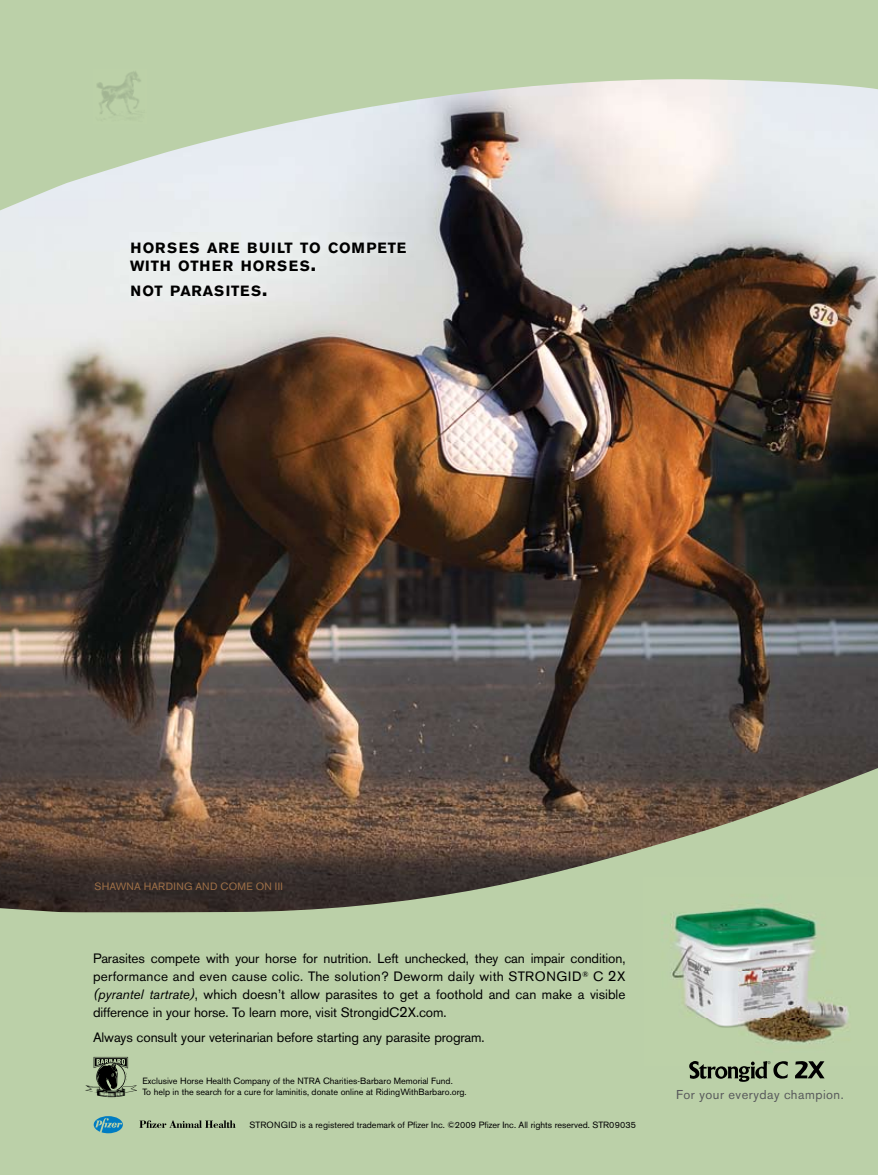
<style>
.page{position:relative;width:878px;height:1175px;background:#fff}
.page>*{position:absolute;margin:0;border:0;box-sizing:border-box;transform-origin:0 0}
.t1{font:700 14.7px/18px "Akzidenz Grotesk BE";letter-spacing:.055em;color:#000}
.t2{font:13.5px/18px "Akzidenz Grotesk BE";letter-spacing:-.01em;color:#000;text-align:justify}
.t3{font:12.75px "Akzidenz Grotesk BE";letter-spacing:.04em;color:#58595b}
.t4{font:10.5px "Akzidenz Grotesk BE";letter-spacing:.025em;color:#9d6f47}
.t5{font:9px/11.2px "Akzidenz Grotesk BE";letter-spacing:.005em;color:#000}
.s1{font-size:21px}
.s2{font-size:15px}
.s3{font-style:italic}
</style>
<div class="page">
<div style="left:0;top:0;width:878px;height:1174px;background:#bbd0a8"></div>
<img style="left:0;top:79px;width:878px;height:833px">
<img style="left:94px;top:71px;width:53px;height:52px">
<img style="left:644px;top:877px;width:234px;height:188px">
<svg style="left:94px;top:1056px;width:43px;height:36px"></svg>
<svg style="left:139px;top:1120px;width:97px;height:8px"></svg>
<svg style="left:94px;top:1116px;width:29px;height:17px"></svg>
<svg style="left:689px;top:1061px;width:98px;height:20px"></svg>
<svg style="left:795px;top:1061px;width:29px;height:17px"></svg>
<img style="left:120px;top:232px;width:293px;height:73px">
<img style="left:85px;top:1071px;width:45px;height:21px">
<p class="t1" style="left:130px;top:239px;width:278px">HORSES ARE BUILT TO COMPETE<br>WITH OTHER HORSES<span class="s1">.</span></p>
<p class="t1" style="left:131px;top:282px;width:138px">NOT PARASITES<span class="s1">.</span></p>
<p class="t4" style="left:94px;top:880px;width:190px">SHAWNA HARDING AND COME ON III</p>
<p class="t2" style="left:93px;top:949px;width:534px">Parasites compete with your horse for nutrition. Left unchecked, they can impair condition, performance and even cause colic. The solution? Deworm daily with STRONGID<sup>®</sup> C <span class="s2">2</span>X <span class="s3">(pyrantel tartrate)</span>, which doesn’t allow parasites to get a foothold and can make a visible difference in your horse. To learn more, visit StrongidC<span class="s2">2</span>X.com.</p>
<p class="t2" style="left:93px;top:1028px;width:393px">Always consult your veterinarian before starting any parasite program.</p>
<p class="t5" style="left:142px;top:1074px;width:326px">Exclusive Horse Health Company of the NTRA Charities-Barbaro Memorial Fund.<br>To help in the search for a cure for laminitis, donate online at RidingWithBarbaro.org.</p>
<p class="t5" style="left:249px;top:1119px;width:388px">STRONGID is a registered trademark of Pfizer Inc. ©2009 Pfizer Inc. All rights reserved. STR09035</p>
<p class="t3" style="left:676px;top:1087px;width:169px">For your everyday champion.</p>
</div>
